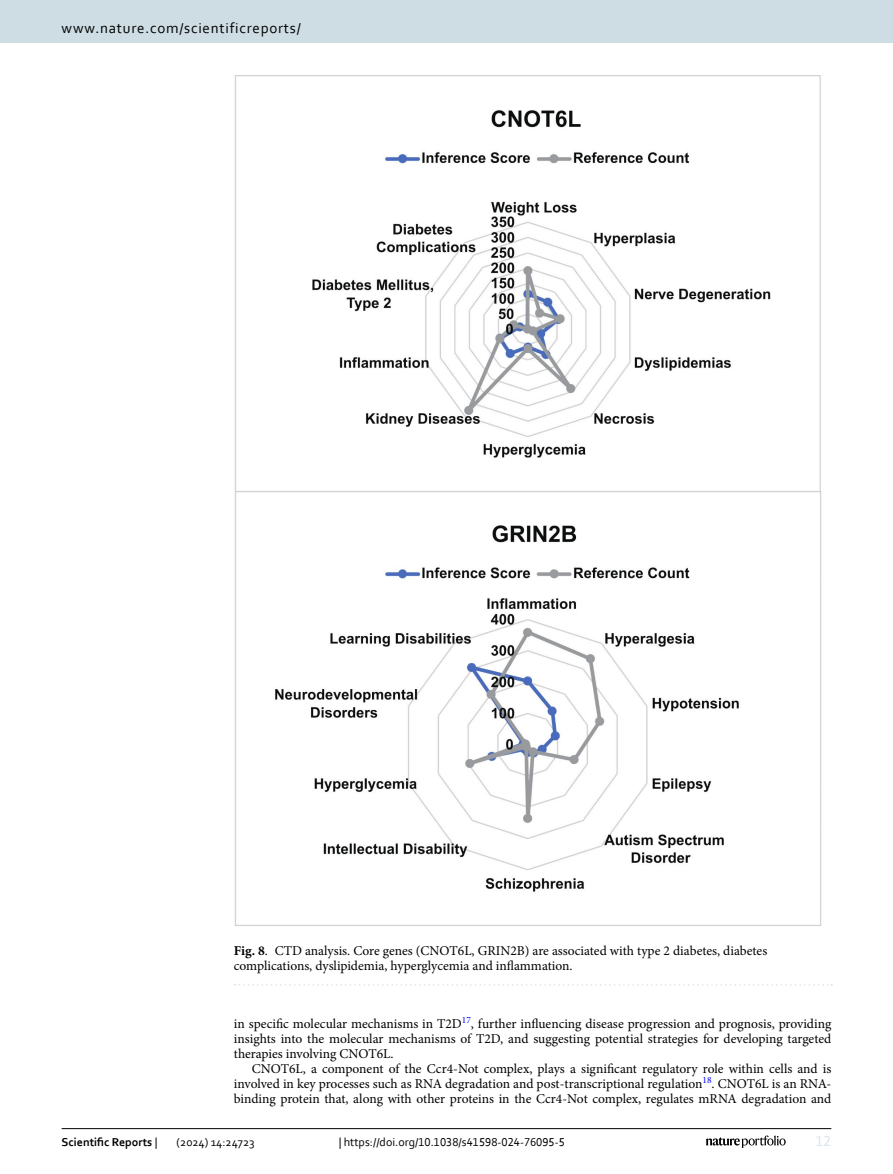
<style>
.page{position:relative;width:893px;height:1174px;background:#fff}
.page>*{position:absolute;margin:0;border:0;box-sizing:border-box;transform-origin:0 0}
.t1{font:15px "Corbel";letter-spacing:.05em;color:#000}
.t2{font:15px "Corbel";color:#d9e4eb}
.Body_Text_Indent{font:13.5px/15px "Minion Pro";color:#000;text-align:justify}
.Body_Text{font:13.5px/15px "Minion Pro";letter-spacing:-.005em;color:#000;text-align:justify}
.Figure_Caption{font:13.5px/15px "Minion Pro";color:#000}
.t3{font:12px "Corbel";color:#000}
.t4{font:700 12px "Corbel";color:#000}
.s1{font-weight:700}
.s2{font-weight:400}
</style>
<div class="page">
<img style="left:235px;top:76px;width:587px;height:850px">
<svg style="left:235px;top:984px;width:597px;height:1px"></svg>
<hr style="left:62px;top:1128px;width:769px;height:1px;background:#000">
<svg style="left:706px;top:1135px;width:80px;height:12px"></svg>
<div style="left:0;top:0;width:893px;height:43px;background:#cedde4"></div>
<p class="t1" style="left:62px;top:18px;width:241px">www.nature.com/scientificreports/</p>
<p class="Figure_Caption" style="left:234px;top:942px;width:535px"><span class="s1">Fig. 8</span>. CTD analysis. Core genes (CNOT6L, GRIN2B) are associated with type 2 diabetes, diabetes complications, dyslipidemia, hyperglycemia and inflammation.</p>
<p class="Body_Text" style="left:234px;top:1015px;width:599px">in specific molecular mechanisms in T2D<sup>17</sup>, further influencing disease progression and prognosis, providing insights into the molecular mechanisms of T2D, and suggesting potential strategies for developing targeted therapies involving CNOT6L.</p>
<p class="Body_Text_Indent" style="left:234px;top:1060px;width:599px;text-indent:18px">CNOT6L, a component of the Ccr4-Not complex, plays a significant regulatory role within cells and is involved in key processes such as RNA degradation and post-transcriptional regulation<sup>18</sup>. CNOT6L is an RNA&shy;binding protein that, along with other proteins in the Ccr4-Not complex, regulates mRNA degradation and</p>
<p class="t4" style="left:62px;top:1134px;width:97px">Scientific Reports <span class="s2">|</span></p>
<p class="t3" style="left:177px;top:1134px;width:80px">(2024) 14:24723</p>
<p class="t3" style="left:339px;top:1134px;width:228px">| https://doi.org/10.1038/s41598-024-76095-5</p>
<p class="t2" style="left:816px;top:1132px;width:17px">12</p>
</div>
